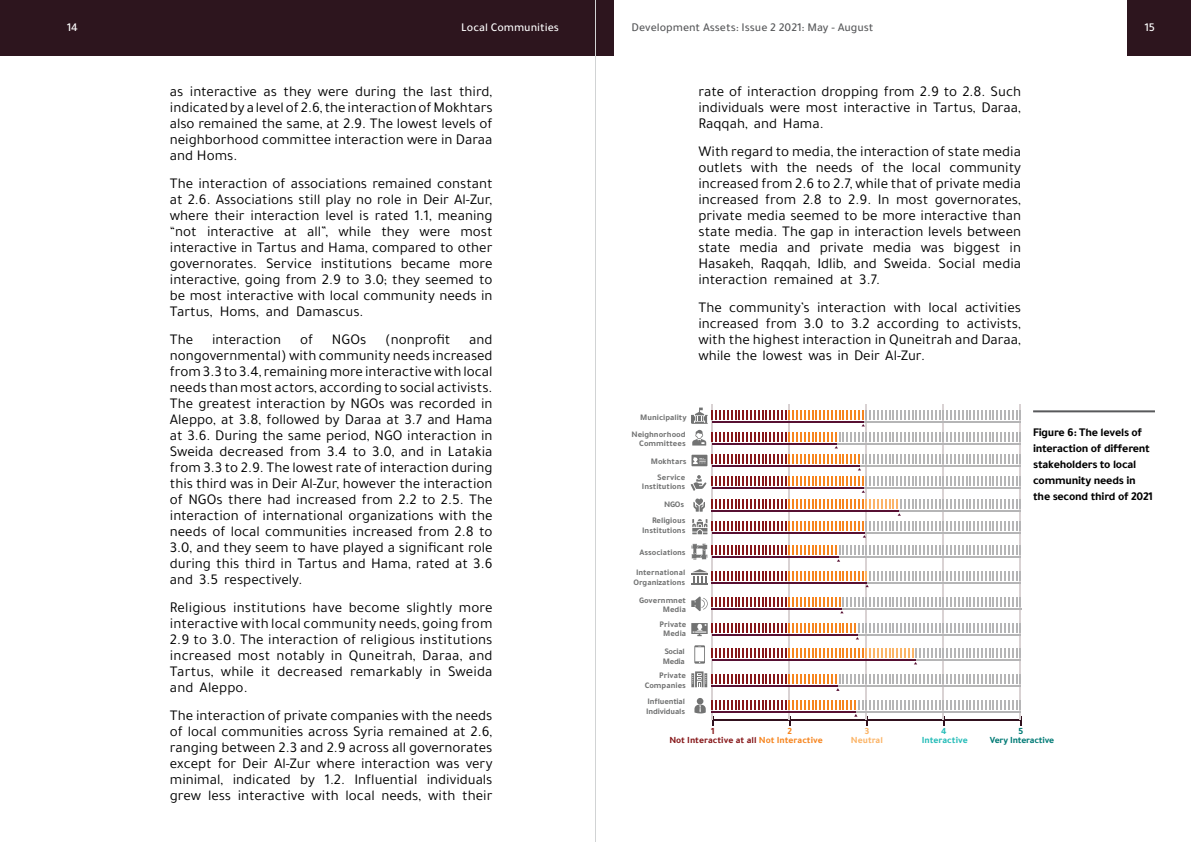
<style>
.page{position:relative;width:1191px;height:842px;background:#fff}
.page>*{position:absolute;margin:0;border:0;box-sizing:border-box;transform-origin:0 0}
.t1{font:15px/16px "Tajawal";color:#000;text-align:justify}
.t2{font:700 12px/16px "Tajawal";letter-spacing:-.02em;color:#000}
.t3{font:500 12px "Tajawal";color:#58595b}
.t4{font:500 12px "Tajawal";color:#fff}
.t5{font:700 9.6px/8.8px "Tajawal";letter-spacing:-.005em;color:#861719}
.t6{font:700 9.6px/8.8px "Tajawal";letter-spacing:-.025em;color:#007a75;text-align:center}
.t7{font:700 9.6px/8.8px "Tajawal";letter-spacing:-.005em;color:#25bcb8;text-align:center}
.t8{font:700 9.6px/8.8px "Tajawal";color:#fbb467;text-align:center}
.t9{font:700 9.6px "Tajawal";color:#f6851f}
.t10{font:700 8.6px/9.6px "Tajawal";color:#727373;text-align:right}
.t11{font:700 8.6px/9.6px "Tajawal";letter-spacing:-.02em;color:#727373}
.t12{font:700 8.6px/9.6px "Tajawal";letter-spacing:-.04em;color:#727373}
.s1{color:#f6851f}
</style>
<div class="page">
<div style="left:0;top:0;width:614px;height:55px;background:#2d151e"></div>
<div style="left:1127px;top:0;width:64px;height:55px;background:#2d151e"></div>
<svg style="left:694px;top:645px;width:11px;height:19px"></svg>
<hr style="left:691px;top:673px;width:3px;height:14px;background:#727373">
<hr style="left:704px;top:673px;width:3px;height:14px;background:#727373">
<svg style="left:692px;top:671px;width:14px;height:16px"></svg>
<svg style="left:694px;top:698px;width:11px;height:16px"></svg>
<hr style="left:712px;top:405px;width:1px;height:315px;background:#d9d2d3">
<hr style="left:788px;top:405px;width:2px;height:315px;background:#d9d2d3">
<hr style="left:865px;top:405px;width:2px;height:315px;background:#d9d2d3">
<hr style="left:942px;top:405px;width:2px;height:315px;background:#d9d2d3">
<hr style="left:1019px;top:405px;width:2px;height:315px;background:#d9d2d3">
<svg style="left:691px;top:408px;width:330px;height:40px"></svg>
<svg style="left:690px;top:454px;width:331px;height:84px"></svg>
<svg style="left:691px;top:544px;width:330px;height:18px"></svg>
<svg style="left:692px;top:569px;width:329px;height:18px"></svg>
<svg style="left:691px;top:597px;width:330px;height:16px"></svg>
<svg style="left:691px;top:623px;width:330px;height:16px"></svg>
<svg style="left:712px;top:648px;width:309px;height:16px"></svg>
<svg style="left:712px;top:674px;width:309px;height:17px"></svg>
<svg style="left:712px;top:700px;width:309px;height:25px"></svg>
<hr style="left:1033px;top:410px;width:122px;height:2px;background:#58595b">
<hr style="left:595px;top:0;width:1px;height:842px;background:#d1d3d4">
<p class="t4" style="left:67px;top:19px;width:13px">14</p>
<p class="t4" style="left:461px;top:19px;width:99px">Local Communities</p>
<p class="t3" style="left:631px;top:19px;width:243px">Development Assets: Issue 2 2021: May - August</p>
<p class="t4" style="left:1144px;top:19px;width:12px">15</p>
<p class="t1" style="left:170px;top:83px;width:324px">as interactive as they were during the last third, indicated by a level of 2.6, the interaction of Mokhtars also remained the same, at 2.9. The lowest levels of neighborhood committee interaction were in Daraa and Homs.</p>
<p class="t1" style="left:170px;top:175px;width:324px">The interaction of associations remained constant at 2.6. Associations still play no role in Deir Al-Zur, where their interaction level is rated 1.1, meaning “not interactive at all”, while they were most interactive in Tartus and Hama, compared to other governorates. Service institutions became more interactive, going from 2.9 to 3.0; they seemed to be most interactive with local community needs in Tartus, Homs, and Damascus.</p>
<p class="t1" style="left:170px;top:331px;width:25px">The</p>
<p class="t1" style="left:212px;top:331px;width:71px">interaction</p>
<p class="t1" style="left:300px;top:331px;width:15px">of</p>
<p class="t1" style="left:332px;top:331px;width:36px">NGOs</p>
<p class="t1" style="left:385px;top:331px;width:67px">(nonprofit</p>
<p class="t1" style="left:170px;top:331px;width:324px;text-indent:299px">and nongovernmental) with community needs increased from 3.3 to 3.4, remaining more interactive with local needs than most actors, according to social activists.<br>The greatest interaction by NGOs was recorded in Aleppo, at 3.8, followed by Daraa at 3.7 and Hama at 3.6. During the same period, NGO interaction in Sweida decreased from 3.4 to 3.0, and in Latakia from 3.3 to 2.9. The lowest rate of interaction during this third was in Deir Al-Zur, however the interaction of NGOs there had increased from 2.2 to 2.5. The interaction of international organizations with the needs of local communities increased from 2.8 to 3.0, and they seem to have played a significant role during this third in Tartus and Hama, rated at 3.6 and 3.5 respectively.</p>
<p class="t1" style="left:170px;top:600px;width:324px">Religious institutions have become slightly more interactive with local community needs, going from 2.9 to 3.0. The interaction of religious institutions increased most notably in Quneitrah, Daraa, and Tartus, while it decreased remarkably in Sweida and Aleppo.</p>
<p class="t1" style="left:170px;top:708px;width:324px">The interaction of private companies with the needs of local communities across Syria remained at 2.6, ranging between 2.3 and 2.9 across all governorates except for Deir Al-Zur where interaction was very minimal, indicated by 1.2. Influential individuals grew less interactive with local needs, with their</p>
<p class="t1" style="left:698px;top:83px;width:324px">rate of interaction dropping from 2.9 to 2.8. Such individuals were most interactive in Tartus, Daraa, Raqqah, and Hama.</p>
<p class="t1" style="left:698px;top:143px;width:324px">With regard to media, the interaction of state media outlets with the needs of the local community increased from 2.6 to 2.7, while that of private media increased from 2.8 to 2.9. In most governorates, private media seemed to be more interactive than state media. The gap in interaction levels between state media and private media was biggest in Hasakeh, Raqqah, Idlib, and Sweida. Social media interaction remained at 3.7.</p>
<p class="t1" style="left:698px;top:299px;width:324px">The community’s interaction with local activities increased from 3.0 to 3.2 according to activists, with the highest interaction in Quneitrah and Daraa, while the lowest was in Deir Al-Zur.</p>
<p class="t10" style="left:631px;top:409px;width:57px;line-height:16.7px">Municipality<br>Neighnorhood</p>
<p class="t10" style="left:639px;top:435px;width:49px;line-height:17.7px">Committees<br>Mokhtars</p>
<p class="t10" style="left:642px;top:472px;width:45px">Service<br>Institutions</p>
<p class="t10" style="left:642px;top:516px;width:45px">Religious<br>Institutions</p>
<p class="t10" style="left:664px;top:500px;width:21px">NGOs</p>
<p class="t10" style="left:639px;top:547px;width:48px">Associations</p>
<p class="t10" style="left:633px;top:568px;width:53px;text-align:left">International<br>Organizations</p>
<p class="t10" style="left:639px;top:595px;width:48px">Governmnet<br>Media</p>
<p class="t10" style="left:659px;top:619px;width:28px;text-align:center">Private<br>Media</p>
<p class="t12" style="left:663px;top:646px;width:23px">Social<br>Media</p>
<p class="t10" style="left:644px;top:671px;width:43px">Private<br>Companies</p>
<p class="t11" style="left:646px;top:696px;width:40px">Influential<br>Individuals</p>
<p class="t2" style="left:1033px;top:424px;width:121px">Figure 6: The levels of interaction of different stakeholders to local community needs in the second third of 2021</p>
<p class="t9" style="left:787px;top:724px;width:6px">2</p>
<p class="t8" style="left:851px;top:727px;width:34px">3<br>Neutral</p>
<p class="t7" style="left:922px;top:727px;width:47px">4<br>Interactive</p>
<p class="t6" style="left:989px;top:727px;width:66px">5<br>Very Interactive</p>
<p class="t5" style="left:669px;top:727px;width:155px;text-indent:42px">1<br>Not Interactive at all <span class="s1">Not Interactive</span></p>
</div>
